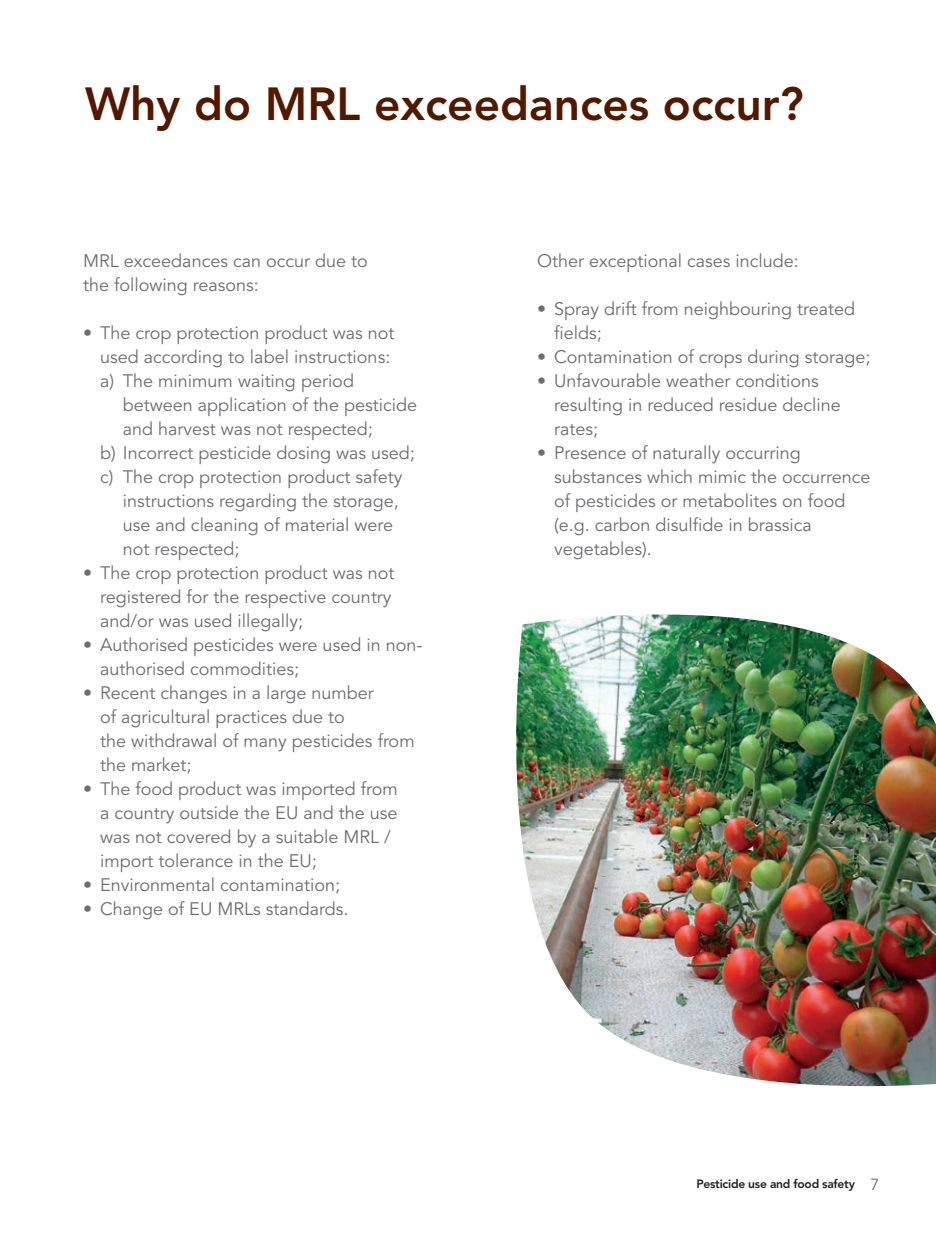
<style>
.page{position:relative;width:936px;height:1248px;background:#fff}
.page>*{position:absolute;margin:0;border:0;box-sizing:border-box;transform-origin:0 0}
.t1{font:800 46px "Avenir LT Std";color:#531800}
.t2{font:18px/24px "Avenir LT Std";color:#6c6d70}
.t3{font:800 12px "Avenir LT Std";letter-spacing:-.02em;color:#231f20}
.s1{font-weight:400;font-size:16px;color:#6c6d70}
</style>
<div class="page">
<img style="left:516px;top:614px;width:419px;height:473px">
<h1 class="t1" style="left:85px;top:77px;width:720px">Why do MRL exceedances occur?</h1>
<p class="t2" style="left:83px;top:249px;width:286px">MRL exceedances can occur due to the following reasons:</p>
<p class="t2" style="left:100px;top:321px;width:295px;text-indent:-17px">• The crop protection product was not used according to label instructions: a) The minimum waiting period</p>
<p class="t2" style="left:123px;top:393px;width:295px">between application of the pesticide</p>
<p class="t2" style="left:123px;top:417px;width:251px">and harvest was not respected;</p>
<p class="t2" style="left:100px;top:441px;width:316px">b) Incorrect pesticide dosing was used;</p>
<p class="t2" style="left:100px;top:465px;width:303px">c) The crop protection product safety</p>
<p class="t2" style="left:123px;top:489px;width:277px">instructions regarding the storage,</p>
<p class="t2" style="left:123px;top:513px;width:272px">use and cleaning of material were</p>
<p class="t2" style="left:123px;top:537px;width:118px">not respected;</p>
<p class="t2" style="left:100px;top:561px;width:295px;text-indent:-17px">• The crop protection product was not registered for the respective country and/or was used illegally;</p>
<p class="t2" style="left:100px;top:633px;width:324px;text-indent:-17px">• Authorised pesticides were used in non&shy;authorised commodities;</p>
<p class="t2" style="left:100px;top:681px;width:316px;text-indent:-17px">• Recent changes in a large number<br>of agricultural practices due to<br>the withdrawal of many pesticides from the market;</p>
<p class="t2" style="left:100px;top:777px;width:299px;text-indent:-17px">• The food product was imported from a country outside the EU and the use was not covered by a suitable MRL / import tolerance in the EU;</p>
<p class="t2" style="left:83px;top:873px;width:258px">• Environmental contamination;</p>
<p class="t2" style="left:83px;top:897px;width:267px">• Change of EU MRLs standards.</p>
<p class="t2" style="left:537px;top:249px;width:263px">Other exceptional cases include:</p>
<p class="t2" style="left:554px;top:297px;width:302px;text-indent:-17px">• Spray drift from neighbouring treated fields;</p>
<p class="t2" style="left:537px;top:345px;width:335px">• Contamination of crops during storage;</p>
<p class="t2" style="left:554px;top:369px;width:288px;text-indent:-17px">• Unfavourable weather conditions resulting in reduced residue decline rates;</p>
<p class="t2" style="left:554px;top:441px;width:318px;text-indent:-17px">• Presence of naturally occurring substances which mimic the occurrence of pesticides or metabolites on food (e.g. carbon disulfide in brassica vegetables).</p>
<p class="t3" style="left:696px;top:1176px;width:184px">Pesticide use and food safety <span class="s1">7</span></p>
</div>
